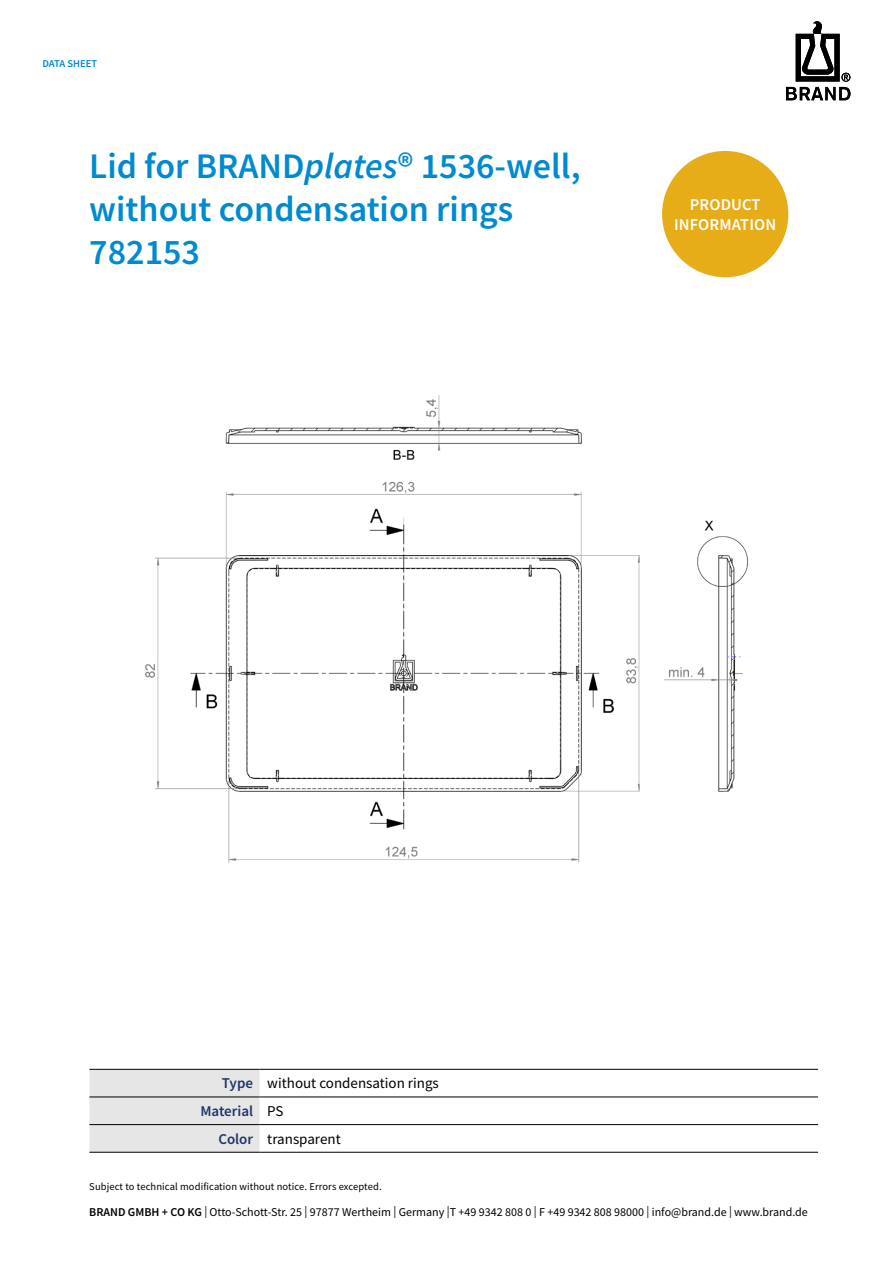
<style>
.page{position:relative;width:893px;height:1263px;background:#fff}
.page>*{position:absolute;margin:0;border:0;box-sizing:border-box;transform-origin:0 0}
.t1{font:600 36px/43.2px "Source Sans Pro";color:#008acf}
.t2{font:600 16.5px/19.8px "Source Sans Pro";letter-spacing:.01em;color:#fff;text-align:center}
.t3{font:15px "Source Sans Pro";color:#000}
.t4{font:600 15px "Source Sans Pro";color:#1f356a}
.t5{font:12px "Source Sans Pro";color:#000}
.t6{font:10.5px "Source Sans Pro";letter-spacing:.01em;color:#000}
.t7{font:600 10.5px "Source Sans Pro";color:#008acf}
.s1{font-style:italic}
.s2{font-weight:600;color:#1f356a}
.s3{font-weight:400;color:#000}
.s4{font-weight:600}
</style>
<div class="page">
<svg style="left:786px;top:21px;width:64px;height:79px"></svg>
<img style="left:145px;top:395px;width:603px;height:468px">
<div style="left:662px;top:151px;width:126px;height:126px;background:#e6ad19;border-radius:50%"></div>
<div style="left:89px;top:1070px;width:171px;height:82px;background:#e6e6e6"></div>
<hr style="left:89px;top:1069px;width:170px;height:1px;background:#000">
<hr style="left:259px;top:1069px;width:559px;height:1px;background:#000">
<hr style="left:89px;top:1097px;width:170px;height:1px;background:#000">
<hr style="left:259px;top:1097px;width:559px;height:1px;background:#000">
<hr style="left:89px;top:1124px;width:170px;height:1px;background:#000">
<hr style="left:259px;top:1124px;width:559px;height:1px;background:#000">
<hr style="left:89px;top:1152px;width:170px;height:1px;background:#000">
<hr style="left:259px;top:1152px;width:559px;height:1px;background:#000">
<p class="t7" style="left:43px;top:57px;width:56px">DATA SHEET</p>
<h1 class="t1" style="left:89px;top:144px;width:493px">Lid for BRAND<span class="s1">plates</span>® 1536-well, without condensation rings<br>782153</h1>
<h2 class="t2" style="left:674px;top:195px;width:104px">PRODUCT<br>INFORMATION</h2>
<p class="t3" style="left:222px;top:1074px;width:218px"><span class="s2">Type</span> without condensation rings</p>
<p class="t4" style="left:200px;top:1101px;width:85px">Material <span class="s3">PS</span></p>
<p class="t3" style="left:218px;top:1129px;width:124px"><span class="s2">Color</span> transparent</p>
<p class="t6" style="left:89px;top:1180px;width:294px">Subject to technical modification without notice. Errors excepted.</p>
<p class="t5" style="left:89px;top:1204px;width:720px"><span class="s4">BRAND GMBH + CO KG</span> | Otto-Schott-Str. 25 | 97877 Wertheim | Germany |T +49 9342 808 0 | F +49 9342 808 98000 | info@brand.de | www.brand.de</p>
</div>
